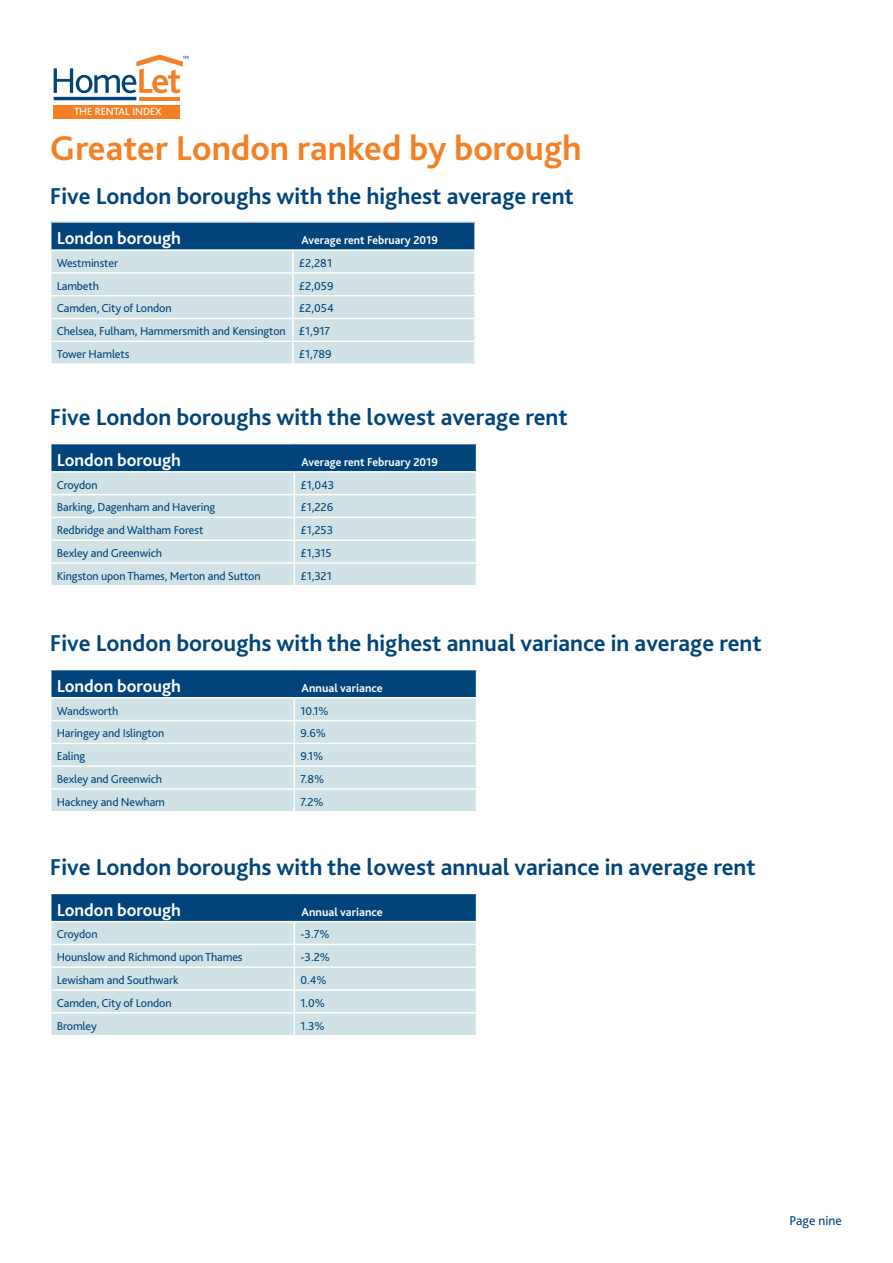
<style>
.page{position:relative;width:893px;height:1263px;background:#fff}
.page>*{position:absolute;margin:0;border:0;box-sizing:border-box;transform-origin:0 0}
.t1{font:700 36px "Bliss 2";color:#f48026}
.t2{font:700 24px "Bliss 2";color:#00447b}
.t3{font:700 18px "Bliss 2";color:#fff}
.t4{font:13.5px "Bliss 2";color:#00447b}
.t5{font:12px/22.8px "Bliss 2";letter-spacing:-.01em;color:#00447b}
.t6{font:700 12px "Bliss 2";color:#fff}
.t7{font:10.95px "Bliss";color:#fff}
.t8{font:4.8px "Bliss";color:#00447b}
</style>
<div class="page">
<div style="left:54px;top:105px;width:126px;height:14px;background:#f48026"></div>
<hr style="left:54px;top:97px;width:82px;height:3px;background:#00447b">
<hr style="left:139px;top:97px;width:41px;height:3px;background:#f48026">
<svg style="left:54px;top:55px;width:129px;height:38px"></svg>
<div style="left:51px;top:222px;width:424px;height:28px;background:#00447b"></div>
<div style="left:51px;top:251px;width:423px;height:112px;background:#d0e2e6"></div>
<hr style="left:474px;top:223px;width:2px;height:26px;background:#fff">
<hr style="left:50px;top:249px;width:243px;height:2px;background:#fff">
<hr style="left:293px;top:249px;width:183px;height:2px;background:#fff">
<hr style="left:292px;top:251px;width:2px;height:21px;background:#fff">
<hr style="left:293px;top:272px;width:183px;height:2px;background:#fff">
<hr style="left:292px;top:274px;width:2px;height:21px;background:#fff">
<hr style="left:50px;top:295px;width:243px;height:1px;background:#fff">
<hr style="left:293px;top:295px;width:183px;height:1px;background:#fff">
<hr style="left:292px;top:296px;width:2px;height:22px;background:#fff">
<hr style="left:50px;top:318px;width:243px;height:1px;background:#fff">
<hr style="left:293px;top:318px;width:183px;height:1px;background:#fff">
<hr style="left:292px;top:319px;width:2px;height:22px;background:#fff">
<hr style="left:293px;top:341px;width:183px;height:1px;background:#fff">
<hr style="left:292px;top:342px;width:2px;height:21px;background:#fff">
<hr style="left:50px;top:221px;width:243px;height:2px;background:#fff">
<hr style="left:293px;top:221px;width:183px;height:2px;background:#fff">
<hr style="left:50px;top:272px;width:243px;height:2px;background:#fff">
<hr style="left:50px;top:341px;width:243px;height:1px;background:#fff">
<div style="left:51px;top:669px;width:426px;height:29px;background:#00447b"></div>
<div style="left:51px;top:698px;width:425px;height:113px;background:#d0e2e6"></div>
<hr style="left:50px;top:697px;width:244px;height:1px;background:#fff">
<hr style="left:294px;top:697px;width:183px;height:1px;background:#fff">
<hr style="left:294px;top:720px;width:183px;height:1px;background:#fff">
<hr style="left:50px;top:743px;width:244px;height:1px;background:#fff">
<hr style="left:294px;top:743px;width:183px;height:1px;background:#fff">
<hr style="left:50px;top:765px;width:244px;height:2px;background:#fff">
<hr style="left:294px;top:765px;width:183px;height:2px;background:#fff">
<hr style="left:50px;top:788px;width:244px;height:2px;background:#fff">
<hr style="left:294px;top:788px;width:183px;height:2px;background:#fff">
<svg style="left:294px;top:698px;width:1px;height:113px"></svg>
<hr style="left:50px;top:669px;width:244px;height:1px;background:#fff">
<hr style="left:294px;top:669px;width:183px;height:1px;background:#fff">
<hr style="left:50px;top:720px;width:244px;height:1px;background:#fff">
<svg style="left:476px;top:670px;width:1px;height:27px"></svg>
<div style="left:51px;top:893px;width:426px;height:29px;background:#00447b"></div>
<div style="left:51px;top:922px;width:425px;height:113px;background:#d0e2e6"></div>
<hr style="left:50px;top:921px;width:244px;height:1px;background:#fff">
<hr style="left:294px;top:921px;width:183px;height:1px;background:#fff">
<hr style="left:50px;top:944px;width:244px;height:1px;background:#fff">
<hr style="left:294px;top:944px;width:183px;height:1px;background:#fff">
<hr style="left:50px;top:966px;width:244px;height:2px;background:#fff">
<hr style="left:294px;top:966px;width:183px;height:2px;background:#fff">
<hr style="left:294px;top:989px;width:183px;height:2px;background:#fff">
<hr style="left:294px;top:1012px;width:183px;height:1px;background:#fff">
<svg style="left:294px;top:922px;width:1px;height:113px"></svg>
<hr style="left:50px;top:893px;width:244px;height:1px;background:#fff">
<hr style="left:294px;top:893px;width:183px;height:1px;background:#fff">
<hr style="left:50px;top:989px;width:244px;height:2px;background:#fff">
<hr style="left:50px;top:1012px;width:244px;height:1px;background:#fff">
<svg style="left:476px;top:894px;width:1px;height:27px"></svg>
<div style="left:51px;top:444px;width:426px;height:28px;background:#00447b"></div>
<div style="left:51px;top:472px;width:425px;height:113px;background:#d0e2e6"></div>
<hr style="left:294px;top:471px;width:183px;height:1px;background:#fff">
<hr style="left:50px;top:494px;width:244px;height:1px;background:#fff">
<hr style="left:294px;top:494px;width:183px;height:1px;background:#fff">
<hr style="left:294px;top:517px;width:183px;height:1px;background:#fff">
<hr style="left:50px;top:539px;width:244px;height:2px;background:#fff">
<hr style="left:294px;top:539px;width:183px;height:2px;background:#fff">
<hr style="left:294px;top:562px;width:183px;height:2px;background:#fff">
<svg style="left:294px;top:472px;width:1px;height:113px"></svg>
<hr style="left:50px;top:471px;width:244px;height:1px;background:#fff">
<hr style="left:50px;top:517px;width:244px;height:1px;background:#fff">
<hr style="left:50px;top:562px;width:244px;height:2px;background:#fff">
<svg style="left:476px;top:444px;width:1px;height:28px"></svg>
<p class="t7" style="left:74px;top:106px;width:89px">THE RENTAL INDEX</p>
<p class="t8" style="left:183px;top:54px;width:8px">TM</p>
<h1 class="t1" style="left:50px;top:126px;width:533px">Greater London ranked by borough</h1>
<h2 class="t2" style="left:50px;top:181px;width:525px">Five London boroughs with the highest average rent</h2>
<h3 class="t3" style="left:57px;top:227px;width:126px">London borough</h3>
<p class="t6" style="left:302px;top:233px;width:138px">Average rent February 2019</p>
<p class="t5" style="left:57px;top:251px;width:63px">Westminster</p>
<p class="t5" style="left:299px;top:251px;width:35px">£2,281</p>
<p class="t5" style="left:57px;top:274px;width:44px">Lambeth</p>
<p class="t5" style="left:299px;top:274px;width:36px">£2,059</p>
<p class="t5" style="left:57px;top:297px;width:116px">Camden, City of London</p>
<p class="t5" style="left:57px;top:297px;width:278px;text-indent:242px">£2,054<br>Chelsea, Fulham, Hammersmith and Kensington £1,917<br>Tower Hamlets</p>
<p class="t5" style="left:299px;top:342px;width:34px">£1,789</p>
<h2 class="t2" style="left:50px;top:403px;width:519px">Five London boroughs with the lowest average rent</h2>
<h3 class="t3" style="left:57px;top:449px;width:126px">London borough</h3>
<p class="t6" style="left:302px;top:454px;width:138px">Average rent February 2019</p>
<p class="t5" style="left:57px;top:473px;width:42px">Croydon</p>
<p class="t5" style="left:300px;top:473px;width:35px">£1,043</p>
<p class="t5" style="left:57px;top:496px;width:160px">Barking, Dagenham and Havering</p>
<p class="t5" style="left:300px;top:496px;width:34px">£1,226</p>
<p class="t5" style="left:57px;top:518px;width:148px">Redbridge and Waltham Forest</p>
<p class="t5" style="left:300px;top:518px;width:34px">£1,253</p>
<p class="t5" style="left:57px;top:541px;width:107px">Bexley and Greenwich</p>
<p class="t5" style="left:300px;top:541px;width:33px">£1,315</p>
<p class="t5" style="left:57px;top:564px;width:205px">Kingston upon Thames, Merton and Sutton</p>
<p class="t5" style="left:300px;top:564px;width:33px">£1,321</p>
<h2 class="t2" style="left:50px;top:628px;width:713px">Five London boroughs with the highest annual variance in average rent</h2>
<h3 class="t3" style="left:57px;top:675px;width:126px">London borough</h3>
<p class="t6" style="left:302px;top:680px;width:83px">Annual variance</p>
<p class="t5" style="left:57px;top:699px;width:63px">Wandsworth</p>
<p class="t5" style="left:300px;top:699px;width:30px">10.1%</p>
<p class="t5" style="left:57px;top:722px;width:109px">Haringey and Islington</p>
<p class="t5" style="left:300px;top:722px;width:27px">9.6%</p>
<p class="t5" style="left:57px;top:744px;width:30px">Ealing</p>
<p class="t5" style="left:300px;top:744px;width:25px">9.1%</p>
<p class="t5" style="left:57px;top:767px;width:107px">Bexley and Greenwich</p>
<p class="t5" style="left:300px;top:767px;width:25px">7.8%</p>
<p class="t5" style="left:57px;top:790px;width:110px">Hackney and Newham</p>
<p class="t5" style="left:300px;top:790px;width:25px">7.2%</p>
<h2 class="t2" style="left:50px;top:852px;width:707px">Five London boroughs with the lowest annual variance in average rent</h2>
<h3 class="t3" style="left:57px;top:898px;width:126px">London borough</h3>
<p class="t6" style="left:302px;top:904px;width:83px">Annual variance</p>
<p class="t5" style="left:57px;top:923px;width:42px">Croydon</p>
<p class="t5" style="left:300px;top:923px;width:31px">-3.7%</p>
<p class="t5" style="left:57px;top:945px;width:187px">Hounslow and Richmond upon Thames</p>
<p class="t5" style="left:300px;top:945px;width:31px">-3.2%</p>
<p class="t5" style="left:57px;top:968px;width:123px">Lewisham and Southwark</p>
<p class="t5" style="left:300px;top:968px;width:28px">0.4%</p>
<p class="t5" style="left:57px;top:991px;width:116px">Camden, City of London</p>
<p class="t5" style="left:300px;top:991px;width:26px">1.0%</p>
<p class="t5" style="left:57px;top:1014px;width:42px">Bromley</p>
<p class="t5" style="left:300px;top:1014px;width:26px">1.3%</p>
<p class="t4" style="left:789px;top:1212px;width:54px">Page nine</p>
</div>
